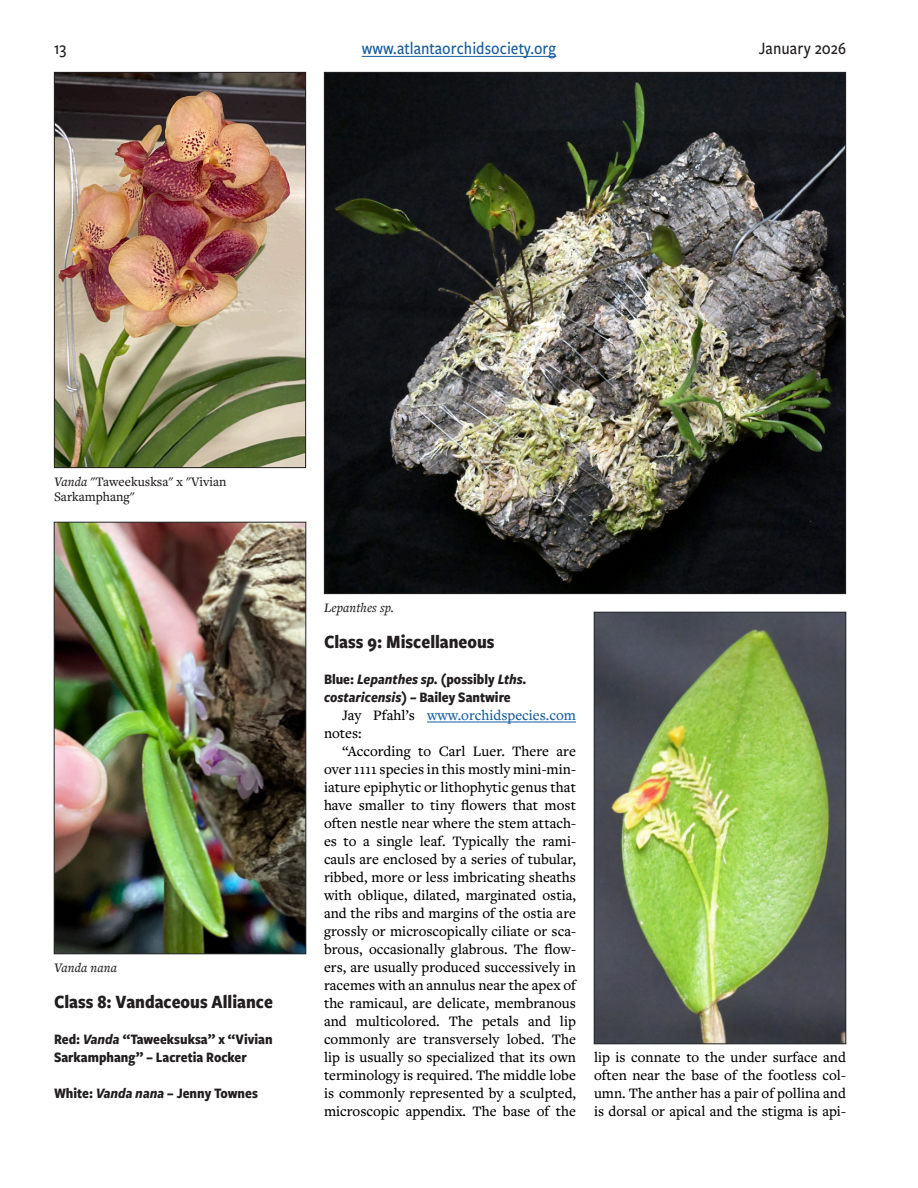
<style>
.page{position:relative;width:918px;height:1188px;background:#fff}
.page>*{position:absolute;margin:0;border:0;box-sizing:border-box;transform-origin:0 0}
.class{font:700 19.5px "Freight Sans Cnd Pro";color:#231f20}
.t1{font:500 18px "Freight Sans Cnd Pro";color:#175d9e}
.t2{font:500 18px "Freight Sans Cnd Pro";color:#231f20}
.text{font:500 15px/18px "Freight Text Pro";color:#000;text-align:justify}
.ribbon_title{font:700 15px/18px "Freight Sans Cnd Pro";color:#231f20}
.text-2{font:500 15px/18px "Freight Text Pro";color:#175d9e}
.t3{font:500 13.5px/15px "Freight Text Pro";color:#231f20}
.t4{font:italic 500 13.5px "Freight Text Pro";color:#231f20}
.s1{font-style:italic}
.s2{color:#000}
</style>
<div class="page">
<hr style="left:362px;top:56px;width:194px;height:1px;background:#175d9e">
<hr style="left:427px;top:722px;width:149px;height:1px;background:#175d9e">
<img style="left:56px;top:74px;width:248px;height:392px">
<div style="left:54px;top:72px;width:252px;height:396px;border:1px solid #231f20"></div>
<img style="left:326px;top:74px;width:518px;height:518px">
<img style="left:56px;top:524px;width:248px;height:428px">
<div style="left:54px;top:522px;width:252px;height:432px;border:1px solid #26282a"></div>
<img style="left:596px;top:614px;width:248px;height:428px">
<div style="left:594px;top:612px;width:252px;height:432px;border:1px solid #26282a"></div>
<p class="t2" style="left:54px;top:36px;width:14px">13</p>
<p class="t1" style="left:362px;top:36px;width:196px">www.atlantaorchidsociety.org</p>
<p class="t2" style="left:759px;top:36px;width:89px">January 2026</p>
<p class="t3" style="left:54px;top:474px;width:174px"><span class="s1">Vanda</span> "Taweekusksa" x "Vivian<br>Sarkamphang"</p>
<p class="t4" style="left:54px;top:959px;width:65px">Vanda nana</p>
<p class="class" style="left:54px;top:988px;width:220px">Class 8: Vandaceous Alliance</p>
<p class="ribbon_title" style="left:54px;top:1030px;width:220px">Red: <span class="s1">Vanda</span> “Taweeksuksa” x “Vivian<br>Sarkamphang” – Lacretia Rocker</p>
<p class="ribbon_title" style="left:54px;top:1084px;width:205px">White: <span class="s1">Vanda nana</span> – Jenny Townes</p>
<p class="t4" style="left:324px;top:599px;width:72px">Lepanthes sp.</p>
<p class="class" style="left:324px;top:628px;width:172px">Class 9: Miscellaneous</p>
<p class="ribbon_title" style="left:324px;top:670px;width:204px">Blue: <span class="s1">Lepanthes sp.</span> (possibly <span class="s1">Lths. costaricensis</span>) – Bailey Santwire</p>
<p class="text-2" style="left:324px;top:706px;width:254px;text-indent:18px"><span class="s2">Jay Pfahl’s</span> www.orchidspecies.com <span class="s2">notes:</span></p>
<p class="text" style="left:324px;top:742px;width:254px;text-indent:18px">“According to Carl Luer. There are over 1111 species in this mostly mini-min&shy;iature epiphytic or lithophytic genus that have smaller to tiny flowers that most often nestle near where the stem attach&shy;es to a single leaf. Typically the rami&shy;cauls are enclosed by a series of tubular, ribbed, more or less imbricating sheaths with oblique, dilated, marginated ostia, and the ribs and margins of the ostia are grossly or microscopically ciliate or sca&shy;brous, occasionally glabrous. The flow&shy;ers, are usually produced successively in racemes with an annulus near the apex of the ramicaul, are delicate, membranous and multicolored. The petals and lip commonly are transversely lobed. The lip is usually so specialized that its own terminology is required. The middle lobe is commonly represented by a sculpted, microscopic appendix. The base of the</p>
<p class="text" style="left:594px;top:1048px;width:254px">lip is connate to the under surface and often near the base of the footless col&shy;umn. The anther has a pair of pollina and is dorsal or apical and the stigma is api-</p>
</div>
